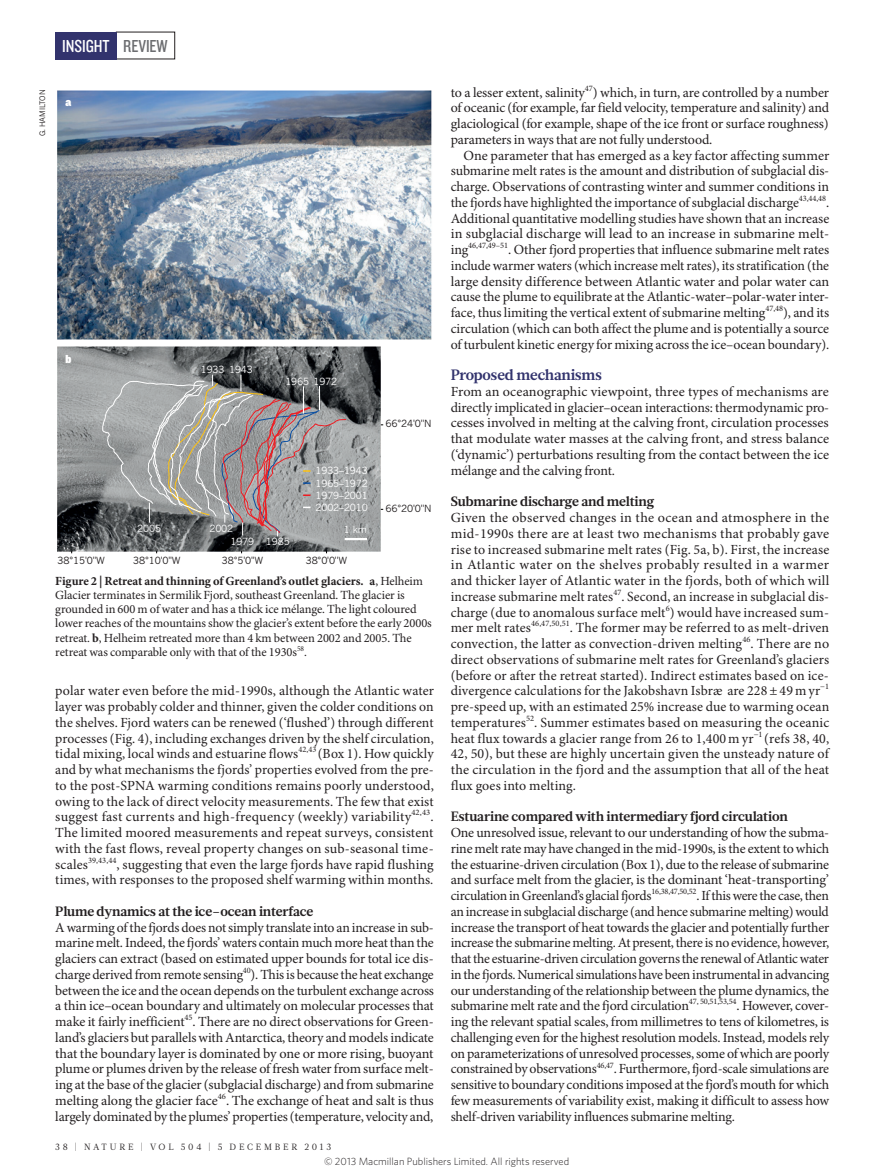
<style>
.page{position:relative;width:893px;height:1174px;background:#fff}
.page>*{position:absolute;margin:0;border:0;box-sizing:border-box;transform-origin:0 0}
.t1{font:18px "Knockout 29 Junior Ltweight";color:#fff}
.t2{font:18px "Knockout 29 Junior Ltweight";letter-spacing:-.005em;color:#6c6d70}
.CROSSHEAD{font:700 15px "Glosa Math";letter-spacing:-.005em;color:#32336d}
.BODY_1ST_PARA{font:13.95px/15.8px "Minion Pro";letter-spacing:-.01em;color:#231f20;text-align:justify}
.BODY_INDENT{font:13.95px/15.8px "Minion Pro";color:#231f20;text-align:justify}
.CROSSHEAD_2{font:700 13.5px "Glosa Math";letter-spacing:-.005em;color:#231f20}
.FIGURE_LEGEND{font:12.45px/14.2px "Minion Pro";letter-spacing:-.005em;color:#231f20}
.t3{font:12px "Knockout 91 Ultmt Middlewt";color:#fff}
.t4{font:300 10.5px "Whitney";color:#231f20}
.t5{font:9.75px/12.1px "News Gothic MTOT";letter-spacing:-.015em;color:#fff;text-align:justify}
.t6{font:9.75px "News Gothic MTOT";letter-spacing:-.015em;color:#231f20}
.t7{font:9px "Glosa Math";letter-spacing:.305em;color:#231f20}
.PIC_CREDIT{font:7.5px "News Gothic MTOT";color:#231f20}
.s1{font-weight:700}
</style>
<div class="page">
<img style="left:57px;top:393px;width:327px;height:161px">
<img style="left:57px;top:90px;width:375px;height:303px">
<svg style="left:102px;top:375px;width:245px;height:161px;background:#979393"></svg>
<hr style="left:345px;top:538px;width:22px;height:2px;background:#fff">
<div style="left:55px;top:32px;width:62px;height:27px;background:#32336d"></div>
<p class="t1" style="left:62px;top:34px;width:49px">INSIGHT</p>
<p class="t2" style="left:123px;top:34px;width:46px">REVIEW</p>
<p class="PIC_CREDIT" style="left:38px;top:136px;width:48px;rotate:-90deg">G. HAMILTON</p>
<p class="t3" style="left:66px;top:93px;width:7px">a</p>
<p class="t3" style="left:65px;top:350px;width:7px">b</p>
<p class="t5" style="left:137px;top:522px;width:25px">2005</p>
<p class="t5" style="left:201px;top:363px;width:54px">1933 1943</p>
<p class="t5" style="left:285px;top:375px;width:53px">1965 1972</p>
<p class="t5" style="left:230px;top:522px;width:25px;line-height:12.9px;text-indent:-21px">2002<br>1979</p>
<p class="t5" style="left:266px;top:535px;width:25px">1985</p>
<p class="t5" style="left:315px;top:465px;width:54px">1933–1943<br>1965–1972<br>1979–2001<br>2002–2010</p>
<p class="t5" style="left:344px;top:523px;width:25px">1 km</p>
<p class="t6" style="left:58px;top:554px;width:49px">38°15'0''W</p>
<p class="t6" style="left:133px;top:554px;width:49px">38°10'0''W</p>
<p class="t6" style="left:222px;top:554px;width:43px">38°5'0''W</p>
<p class="t6" style="left:306px;top:554px;width:43px">38°0'0''W</p>
<p class="t6" style="left:386px;top:418px;width:48px">66°24'0''N</p>
<p class="t6" style="left:386px;top:502px;width:48px">66°20'0''N</p>
<p class="FIGURE_LEGEND" style="left:55px;top:574px;width:378px"><span class="s1">Figure 2 | Retreat and thinning of Greenland’s outlet glaciers. a</span>, Helheim Glacier terminates in Sermilik Fjord, southeast Greenland. The glacier is grounded in 600 m of water and has a thick ice mélange. The light coloured lower reaches of the mountains show the glacier’s extent before the early 2000s retreat. <span class="s1">b</span>, Helheim retreated more than 4 km between 2002 and 2005. The retreat was comparable only with that of the 1930s<sup>58</sup>.</p>
<p class="BODY_INDENT" style="left:55px;top:683px;width:380px">polar water even before the mid-1990s, although the Atlantic water layer was probably colder and thinner, given the colder conditions on the shelves. Fjord waters can be renewed (‘flushed’) through different processes (Fig. 4), including exchanges driven by the shelf circulation, tidal mixing, local winds and estuarine flows<sup>42,43</sup> (Box 1). How quickly and by what mechanisms the fjords’ properties evolved from the pre&shy;to the post-SPNA warming conditions remains poorly understood, owing to the lack of direct velocity measurements. The few that exist suggest fast currents and high-frequency (weekly) variability<sup>42,43</sup>.<br>The limited moored measurements and repeat surveys, consistent with the fast flows, reveal property changes on sub-seasonal time&shy;scales<sup>39,43,44</sup>, suggesting that even the large fjords have rapid flushing times, with responses to the proposed shelf warming within months.</p>
<p class="CROSSHEAD_2" style="left:55px;top:902px;width:260px">Plume dynamics at the ice–ocean interface</p>
<p class="BODY_1ST_PARA" style="left:55px;top:920px;width:380px">A warming of the fjords does not simply translate into an increase in sub&shy;marine melt. Indeed, the fjords’ waters contain much more heat than the glaciers can extract (based on estimated upper bounds for total ice dis&shy;charge derived from remote sensing<sup>40</sup>). This is because the heat exchange between the ice and the ocean depends on the turbulent exchange across a thin ice–ocean boundary and ultimately on molecular processes that make it fairly inefficient<sup>45</sup>. There are no direct observations for Green&shy;land’s glaciers but parallels with Antarctica, theory and models indicate that the boundary layer is dominated by one or more rising, buoyant plume or plumes driven by the release of fresh water from surface melt&shy;ing at the base of the glacier (subglacial discharge) and from submarine melting along the glacier face<sup>46</sup>. The exchange of heat and salt is thus largely dominated by the plumes’ properties (temperature, velocity and,</p>
<p class="t7" style="left:55px;top:1141px;width:277px">38 | NATURE | VOL 504 | 5 DECEMBER 2013</p>
<p class="BODY_1ST_PARA" style="left:451px;top:85px;width:380px">to a lesser extent, salinity<sup>47</sup>) which, in turn, are controlled by a number of oceanic (for example, far field velocity, temperature and salinity) and glaciological (for example, shape of the ice front or surface roughness) parameters in ways that are not fully understood.</p>
<p class="BODY_INDENT" style="left:451px;top:148px;width:380px;text-indent:13px">One parameter that has emerged as a key factor affecting summer submarine melt rates is the amount and distribution of subglacial dis&shy;charge. Observations of contrasting winter and summer conditions in the fjords have highlighted the importance of subglacial discharge<sup>43,44,48</sup>.<br>Additional quantitative modelling studies have shown that an increase in subglacial discharge will lead to an increase in submarine melt&shy;ing<sup>46,47,49–51</sup>. Other fjord properties that influence submarine melt rates include warmer waters (which increase melt rates), its stratification (the large density difference between Atlantic water and polar water can cause the plume to equilibrate at the Atlantic-water–polar-water inter&shy;face, thus limiting the vertical extent of submarine melting<sup>47,48</sup>), and its circulation (which can both affect the plume and is potentially a source of turbulent kinetic energy for mixing across the ice–ocean boundary).</p>
<p class="CROSSHEAD" style="left:451px;top:365px;width:153px">Proposed mechanisms</p>
<p class="BODY_1ST_PARA" style="left:451px;top:384px;width:380px">From an oceanographic viewpoint, three types of mechanisms are directly implicated in glacier–ocean interactions: thermodynamic pro&shy;cesses involved in melting at the calving front, circulation processes that modulate water masses at the calving front, and stress balance (‘dynamic’) perturbations resulting from the contact between the ice mélange and the calving front.</p>
<p class="CROSSHEAD_2" style="left:451px;top:492px;width:205px">Submarine discharge and melting</p>
<p class="BODY_1ST_PARA" style="left:451px;top:510px;width:380px">Given the observed changes in the ocean and atmosphere in the mid-1990s there are at least two mechanisms that probably gave rise to increased submarine melt rates (Fig. 5a, b). First, the increase in Atlantic water on the shelves probably resulted in a warmer and thicker layer of Atlantic water in the fjords, both of which will increase submarine melt rates<sup>47</sup>. Second, an increase in subglacial dis&shy;charge (due to anomalous surface melt<sup>6</sup>) would have increased sum&shy;mer melt rates<sup>46,47,50,51</sup>. The former may be referred to as melt-driven convection, the latter as convection-driven melting<sup>46</sup>. There are no direct observations of submarine melt rates for Greenland’s glaciers (before or after the retreat started). Indirect estimates based on ice&shy;divergence calculations for the Jakobshavn Isbræ are 228 ±49 m yr<sup>−1 </sup>pre-speed up, with an estimated 25% increase due to warming ocean temperatures<sup>52</sup>. Summer estimates based on measuring the oceanic heat flux towards a glacier range from 26 to 1,400 m yr<sup>−1</sup> (refs 38, 40, 42, 50), but these are highly uncertain given the unsteady nature of the circulation in the fjord and the assumption that all of the heat flux goes into melting.</p>
<p class="CROSSHEAD_2" style="left:451px;top:807px;width:338px">Estuarine compared with intermediary fjord circulation</p>
<p class="BODY_1ST_PARA" style="left:451px;top:825px;width:380px">One unresolved issue, relevant to our understanding of how the subma&shy;rine melt rate may have changed in the mid-1990s, is the extent to which the estuarine-driven circulation (Box 1), due to the release of submarine and surface melt from the glacier, is the dominant ‘heat-transporting’ circulation in Greenland’s glacial fjords<sup>16,38,47,50,52</sup>. If this were the case, then an increase in subglacial discharge (and hence submarine melting) would increase the transport of heat towards the glacier and potentially further increase the submarine melting. At present, there is no evidence, however, that the estuarine-driven circulation governs the renewal of Atlantic water in the fjords. Numerical simulations have been instrumental in advancing our understanding of the relationship between the plume dynamics, the submarine melt rate and the fjord circulation<sup>47,</sup> <sup>50,51,53,54</sup>. However, cover&shy;ing the relevant spatial scales, from millimetres to tens of kilometres, is challenging even for the highest resolution models. Instead, models rely on parameterizations of unresolved processes, some of which are poorly constrained by observations<sup>46,47</sup>. Furthermore, fjord-scale simulations are sensitive to boundary conditions imposed at the fjord’s mouth for which few measurements of variability exist, making it difficult to assess how shelf-driven variability influences submarine melting.</p>
<p class="t4" style="left:324px;top:1154px;width:247px">© 2013 Macmillan Publishers Limited. All rights reserved</p>
</div>
